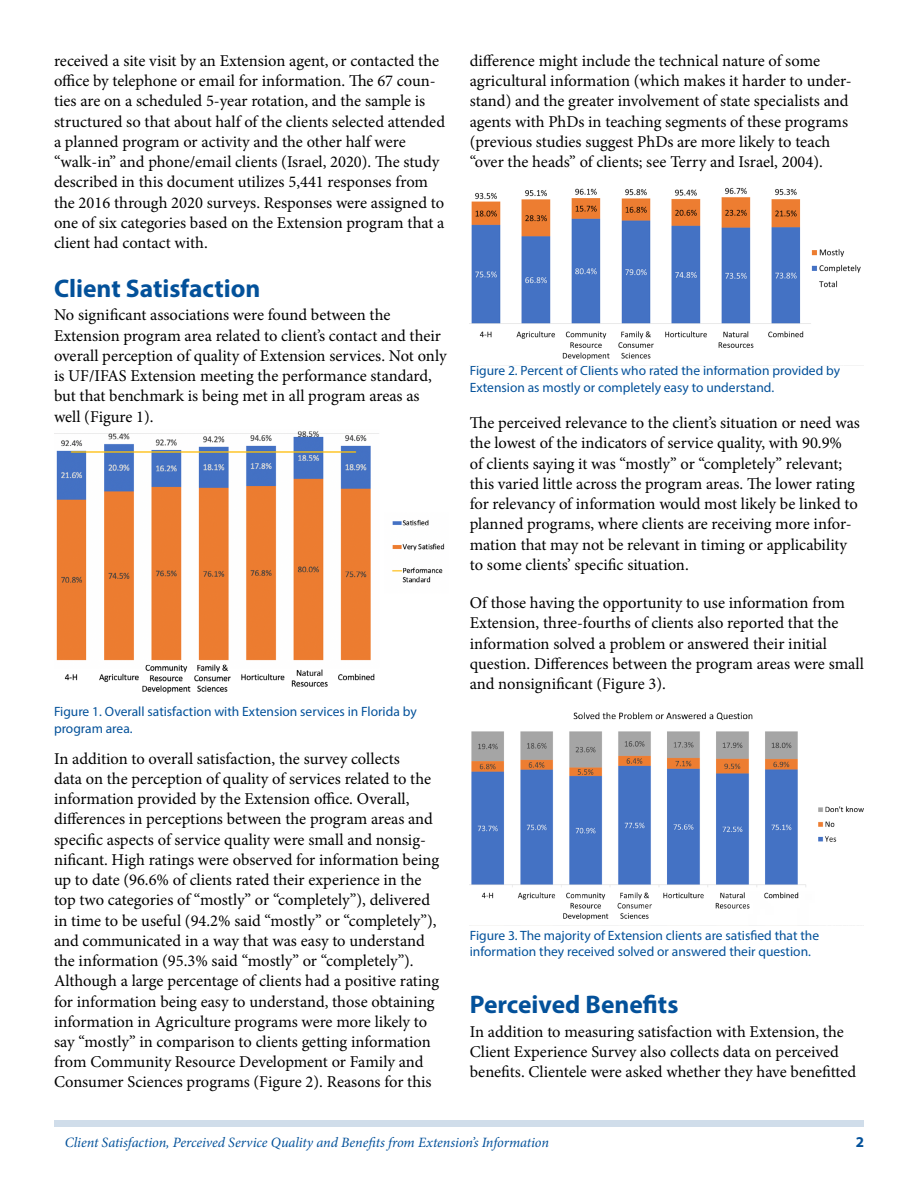
<style>
.page{position:relative;width:918px;height:1188px;background:#fff}
.page>*{position:absolute;margin:0;border:0;box-sizing:border-box;transform-origin:0 0}
.t1{font:700 25.5px "Myriad Pro";color:#03519a}
.t2{font:16.5px/20.2px "Minion Pro";color:#000}
.t3{font:700 15px "Myriad Pro";color:#03519a}
.t4{font:italic 14.25px "Minion Pro";letter-spacing:-.005em;color:#03519a}
.t5{font:13.5px/16.5px "Myriad Pro";color:#03519a}
</style>
<div class="page">
<div style="left:54px;top:1120px;width:810px;height:7px;background:#d0ddea"></div>
<img style="left:54px;top:431px;width:391px;height:263px">
<img style="left:470px;top:187px;width:394px;height:179px">
<img style="left:470px;top:712px;width:394px;height:214px">
<p class="t2" style="left:54px;top:51px;width:393px">received a site visit by an Extension agent, or contacted the office by telephone or email for information. The 67 coun&shy;ties are on a scheduled 5-year rotation, and the sample is structured so that about half of the clients selected attended a planned program or activity and the other half were “walk-in” and phone/email clients (Israel, 2020). The study described in this document utilizes 5,441 responses from the 2016 through 2020 surveys. Responses were assigned to one of six categories based on the Extension program that a client had contact with.</p>
<h1 class="t1" style="left:54px;top:272px;width:208px">Client Satisfaction</h1>
<p class="t2" style="left:54px;top:305px;width:394px">No significant associations were found between the Extension program area related to client’s contact and their overall perception of quality of Extension services. Not only is UF/IFAS Extension meeting the performance standard, but that benchmark is being met in all program areas as well (Figure 1).</p>
<p class="t5" style="left:54px;top:703px;width:364px">Figure 1. Overall satisfaction with Extension services in Florida by program area.</p>
<p class="t2" style="left:54px;top:748px;width:387px">In addition to overall satisfaction, the survey collects<br>data on the perception of quality of services related to the information provided by the Extension office. Overall, differences in perceptions between the program areas and specific aspects of service quality were small and nonsig&shy;nificant. High ratings were observed for information being up to date (96.6% of clients rated their experience in the top two categories of “mostly” or “completely”), delivered in time to be useful (94.2% said “mostly” or “completely”), and communicated in a way that was easy to understand the information (95.3% said “mostly” or “completely”).<br>Although a large percentage of clients had a positive rating for information being easy to understand, those obtaining information in Agriculture programs were more likely to say “mostly” in comparison to clients getting information from Community Resource Development or Family and Consumer Sciences programs (Figure 2). Reasons for this</p>
<p class="t2" style="left:470px;top:51px;width:383px">difference might include the technical nature of some agricultural information (which makes it harder to under&shy;stand) and the greater involvement of state specialists and agents with PhDs in teaching segments of these programs (previous studies suggest PhDs are more likely to teach “over the heads” of clients; see Terry and Israel, 2004).</p>
<p class="t5" style="left:470px;top:362px;width:372px">Figure 2. Percent of Clients who rated the information provided by<br>Extension as mostly or completely easy to understand.</p>
<p class="t2" style="left:470px;top:413px;width:392px">The perceived relevance to the client’s situation or need was the lowest of the indicators of service quality, with 90.9%<br>of clients saying it was “mostly” or “completely” relevant; this varied little across the program areas. The lower rating for relevancy of information would most likely be linked to planned programs, where clients are receiving more infor&shy;mation that may not be relevant in timing or applicability to some clients’ specific situation.</p>
<p class="t2" style="left:470px;top:593px;width:396px">Of those having the opportunity to use information from Extension, three-fourths of clients also reported that the information solved a problem or answered their initial question. Differences between the program areas were small and nonsignificant (Figure 3).</p>
<p class="t5" style="left:470px;top:927px;width:351px">Figure 3. The majority of Extension clients are satisfied that the information they received solved or answered their question.</p>
<h1 class="t1" style="left:470px;top:988px;width:210px">Perceived Benefits</h1>
<p class="t2" style="left:470px;top:1021px;width:388px">In addition to measuring satisfaction with Extension, the<br>Client Experience Survey also collects data on perceived benefits. Clientele were asked whether they have benefitted</p>
<p class="t4" style="left:65px;top:1133px;width:486px">Client Satisfaction, Perceived Service Quality and Benefits from Extension’s Information</p>
<p class="t3" style="left:856px;top:1133px;width:10px">2</p>
</div>
